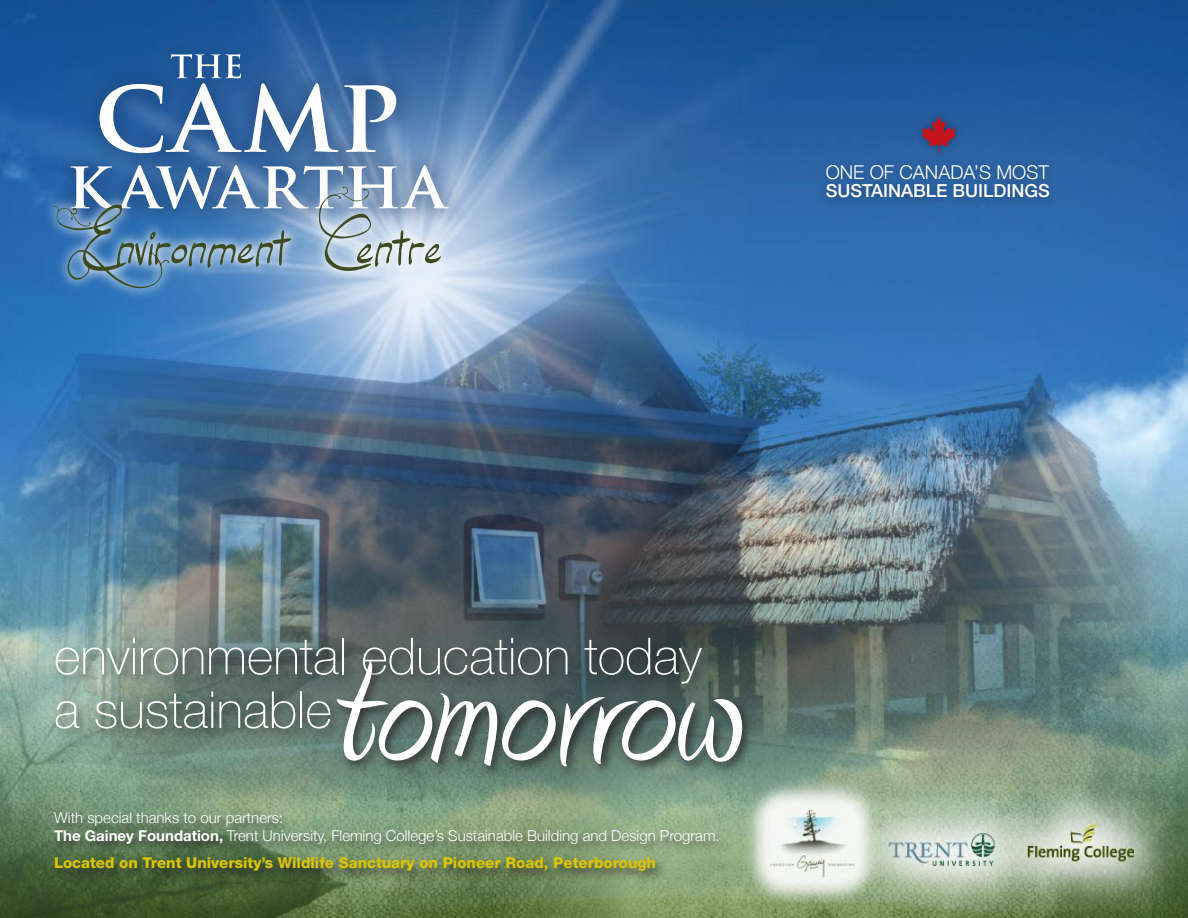
<style>
.page{position:relative;width:1188px;height:918px;background:#fff}
.page>*{position:absolute;margin:0;border:0;box-sizing:border-box;transform-origin:0 0}
.t1{font:156.75px "Amienne";letter-spacing:-.005em;color:#fff}
.t2{font:100 51px "Helvetica Neue";color:#fff}
.t3{font:300 19.05px "Helvetica Neue";color:#fff}
.t4{font:500 18px "Helvetica Neue";color:#fff}
.t5{font:300 15px/18px "Helvetica Neue";color:#fff}
.t6{font:800 15px "Helvetica Neue";color:#dbc500}
.s1{font-weight:700}
</style>
<div class="page">
<img style="left:0;top:0;width:1188px;height:918px">
<div style="left:50px;top:808px;width:680px;height:77px;background:#231f20;opacity:.75"></div>
<div style="left:51px;top:688px;width:293px;height:54px;background:#231f20;opacity:.75"></div>
<div style="left:50px;top:634px;width:664px;height:63px;background:#231f20;opacity:.75"></div>
<div style="left:333px;top:656px;width:423px;height:123px;background:#231f20;opacity:.75"></div>
<div style="left:47px;top:60px;width:426px;height:173px;background:#1a3764;opacity:.4"></div>
<svg style="left:42px;top:174px;width:411px;height:128px;background:#6a9acb"></svg>
<svg style="left:54px;top:165px;width:395px;height:123px;background:#7e9fc0"></svg>
<div style="left:158px;top:42px;width:95px;height:49px;background:#1b5697"></div>
<svg style="left:100px;top:54px;width:296px;height:99px"></svg>
<div style="left:817px;top:109px;width:241px;height:98px;background:#29609f"></div>
<svg style="left:921px;top:116px;width:35px;height:38px"></svg>
<p class="t3" style="left:826px;top:161px;width:185px">One of Canada’s most</p>
<p class="t4" style="left:826px;top:180px;width:100px">SUSTAINABLE</p>
<p class="t4" style="left:952px;top:180px;width:99px">BUILDINGS</p>
<h2 class="t2" style="left:54px;top:627px;width:649px">environmental education today</h2>
<h1 class="t1" style="left:341px;top:631px;width:404px">tomorrow</h1>
<h2 class="t2" style="left:54px;top:681px;width:280px">a sustainable</h2>
<p class="t5" style="left:54px;top:809px;width:667px">With special thanks to our partners:<br><span class="s1">The Gainey Foundation,</span> Trent University, Fleming College’s Sustainable Building and Design Program.</p>
<p class="t6" style="left:54px;top:854px;width:604px">Located on Trent University’s Wildlife Sanctuary on Pioneer Road, Peterborough</p>
</div>
